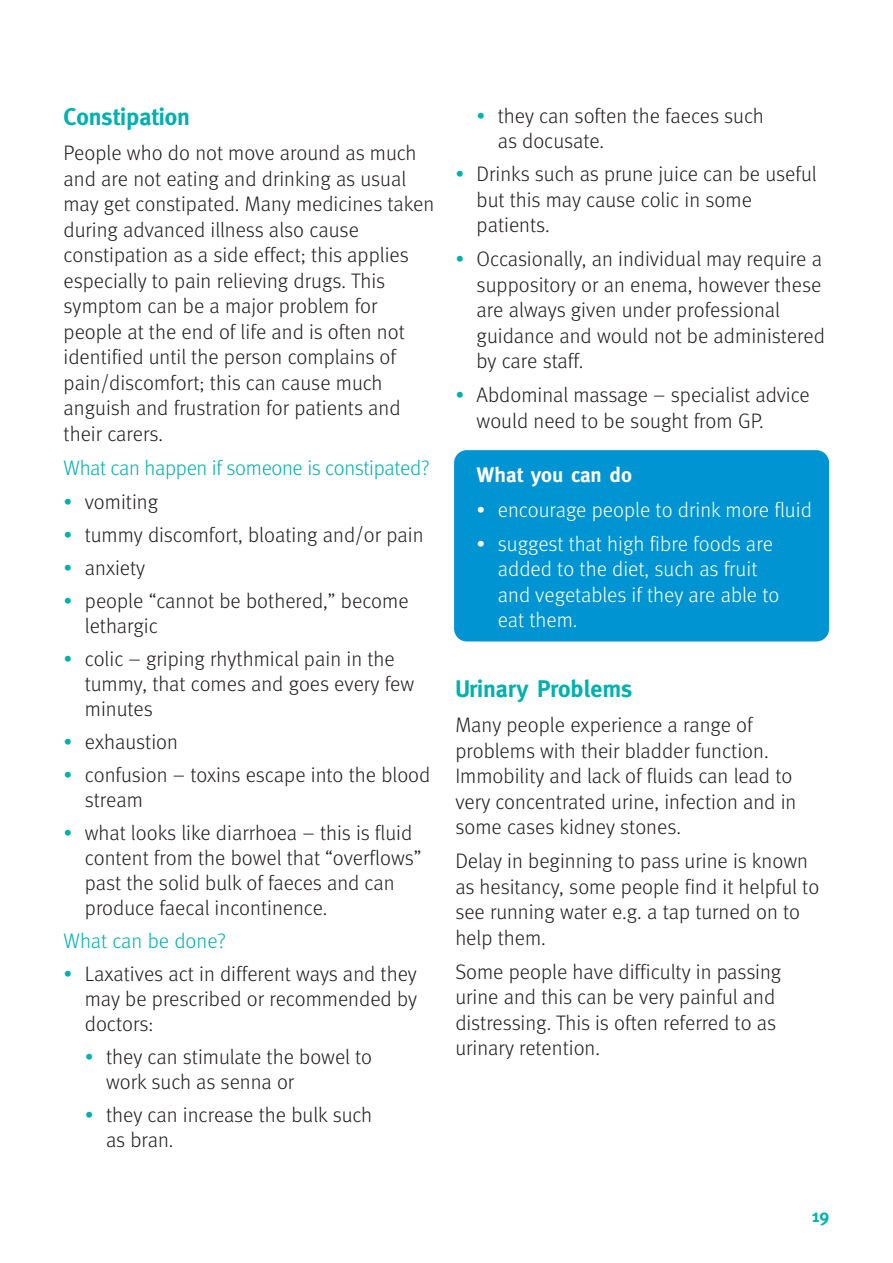
<style>
.page{position:relative;width:893px;height:1263px;background:#fff}
.page>*{position:absolute;margin:0;border:0;box-sizing:border-box;transform-origin:0 0}
.t1{font:700 24px "Meta";color:#00b1b0}
.t2{font:300 21px/25.5px "Meta";color:#231f20}
.t3{font:300 21px/25.5px "Meta";color:#fff}
.t4{font:300 21px "Meta";letter-spacing:-.015em;color:#00b1b0}
.t5{font:700 21px "Meta";color:#fff}
.t6{font:700 18px "Meta";color:#00b1b0}
.s1{color:#00b1b0}
</style>
<div class="page">
<div style="left:454px;top:450px;width:375px;height:191px;background:#0094d3;border-radius:13px"></div>
<p class="t1" style="left:64px;top:103px;width:128px">Constipation</p>
<p class="t2" style="left:64px;top:140px;width:372px">People who do not move around as much and are not eating and drinking as usual may get constipated. Many medicines taken during advanced illness also cause constipation as a side effect; this applies especially to pain relieving drugs. This symptom can be a major problem for people at the end of life and is often not identified until the person complains of pain/discomfort; this can cause much anguish and frustration for patients and their carers.</p>
<p class="t4" style="left:64px;top:455px;width:367px">What can happen if someone is constipated?</p>
<p class="t2" style="left:64px;top:488px;width:96px"><span class="s1">•</span> vomiting</p>
<p class="t2" style="left:64px;top:522px;width:361px"><span class="s1">•</span> tummy discomfort, bloating and/or pain</p>
<p class="t2" style="left:64px;top:555px;width:83px"><span class="s1">•</span> anxiety</p>
<p class="t2" style="left:85px;top:589px;width:325px;line-height:24.8px;text-indent:-21px"><span class="s1">•</span> people “cannot be bothered,” become lethargic</p>
<p class="t2" style="left:85px;top:647px;width:331px;line-height:24.8px;text-indent:-21px"><span class="s1">•</span> colic – griping rhythmical pain in the tummy, that comes and goes every few minutes</p>
<p class="t2" style="left:64px;top:729px;width:116px"><span class="s1">•</span> exhaustion</p>
<p class="t2" style="left:85px;top:763px;width:347px;line-height:24.8px;text-indent:-21px"><span class="s1">•</span> confusion – toxins escape into the blood stream</p>
<p class="t2" style="left:85px;top:821px;width:338px;line-height:24.8px;text-indent:-21px"><span class="s1">•</span> what looks like diarrhoea – this is fluid content from the bowel that “overflows” past the solid bulk of faeces and can produce faecal incontinence.</p>
<p class="t4" style="left:64px;top:929px;width:164px">What can be done?</p>
<p class="t2" style="left:85px;top:961px;width:334px;line-height:24.8px;text-align:justify;text-indent:-21px"><span class="s1">•</span> Laxatives act in different ways and they may be prescribed or recommended by doctors:</p>
<p class="t2" style="left:106px;top:1044px;width:268px;line-height:24.8px;text-indent:-21px"><span class="s1">•</span> they can stimulate the bowel to work such as senna or</p>
<p class="t2" style="left:106px;top:1102px;width:268px;line-height:24.8px;text-indent:-21px"><span class="s1">•</span> they can increase the bulk such as bran.</p>
<p class="t2" style="left:498px;top:103px;width:267px;line-height:24.8px;text-indent:-21px"><span class="s1">•</span> they can soften the faeces such as docusate.</p>
<p class="t2" style="left:477px;top:161px;width:342px;text-indent:-21px"><span class="s1">•</span> Drinks such as prune juice can be useful but this may cause colic in some patients.</p>
<p class="t2" style="left:477px;top:246px;width:350px;text-indent:-21px"><span class="s1">•</span> Occasionally, an individual may require a suppository or an enema, however these are always given under professional guidance and would not be administered by care staff.</p>
<p class="t2" style="left:477px;top:382px;width:335px;text-indent:-21px"><span class="s1">•</span> Abdominal massage – specialist advice would need to be sought from GP.</p>
<p class="t5" style="left:477px;top:463px;width:157px">What you can do</p>
<p class="t3" style="left:477px;top:496px;width:337px">• encourage people to drink more fluid</p>
<p class="t3" style="left:498px;top:530px;width:283px;text-indent:-21px">• suggest that high fibre foods are added to the diet, such as fruit and vegetables if they are able to eat them.</p>
<p class="t1" style="left:455px;top:675px;width:179px">Urinary Problems</p>
<p class="t2" style="left:455px;top:712px;width:343px">Many people experience a range of problems with their bladder function.<br>Immobility and lack of fluids can lead to very concentrated urine, infection and in some cases kidney stones.</p>
<p class="t2" style="left:455px;top:848px;width:365px">Delay in beginning to pass urine is known as hesitancy, some people find it helpful to see running water e.g. a tap turned on to help them.</p>
<p class="t2" style="left:455px;top:959px;width:327px">Some people have difficulty in passing urine and this can be very painful and distressing. This is often referred to as urinary retention.</p>
<p class="t6" style="left:811px;top:1205px;width:19px">19</p>
</div>
